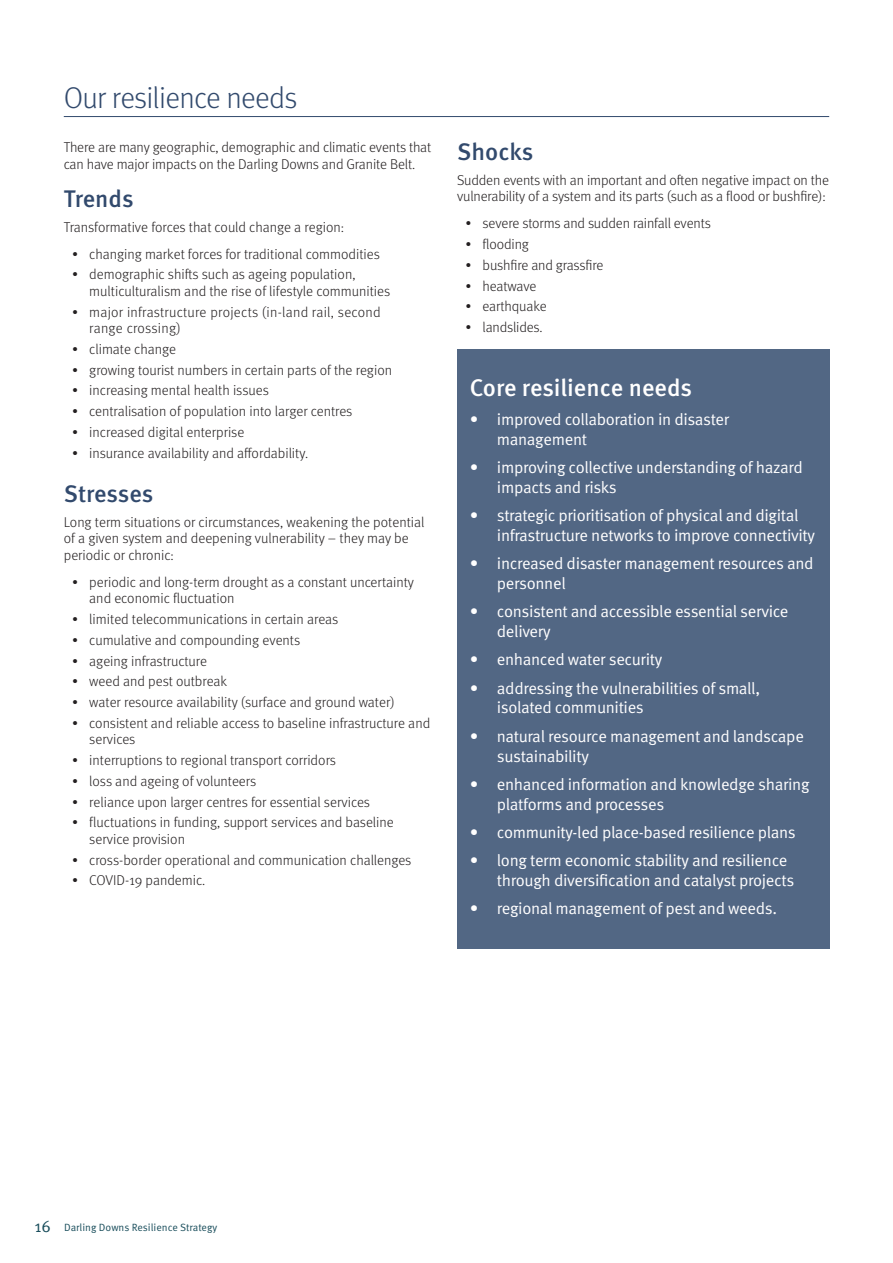
<style>
.page{position:relative;width:893px;height:1263px;background:#fff}
.page>*{position:absolute;margin:0;border:0;box-sizing:border-box;transform-origin:0 0}
.t1{font:300 30px "Meta Pro";letter-spacing:-.02em;color:#324a6d}
.t2{font:500 24px "Meta Pro";letter-spacing:-.005em;color:#324a6d}
.t3{font:500 24px "Meta Pro";letter-spacing:-.005em;color:#fff}
.t4{font:16.5px/19.8px "Meta Pro Norm";letter-spacing:-.02em;color:#fff}
.body{font:300 14.25px/16.5px "Meta Pro";color:#231f20}
.body-2{font:300 14.25px/16.5px "Meta Pro";letter-spacing:.02em;color:#231f20}
.t5{font:10.5px "Meta Pro Norm";color:#1a4e5c}
.s1{font-size:16.5px}
</style>
<div class="page">
<div style="left:457px;top:349px;width:372px;height:599px;background:#526784"></div>
<hr style="left:892px;top:561px;width:1px;height:498px;background:#324a6d">
<hr style="left:64px;top:116px;width:765px;height:1px;background:#324a6d">
<h1 class="t1" style="left:64px;top:76px;width:235px">Our resilience needs</h1>
<p class="body" style="left:64px;top:139px;width:369px">There are many geographic, demographic and climatic events that can have major impacts on the Darling Downs and Granite Belt.</p>
<h2 class="t2" style="left:64px;top:180px;width:71px">Trends</h2>
<p class="body" style="left:64px;top:218px;width:282px">Transformative forces that could change a region:</p>
<p class="body" style="left:72px;top:245px;width:309px">• changing market forces for traditional commodities</p>
<p class="body" style="left:89px;top:266px;width:302px;text-indent:-17px">• demographic shifts such as ageing population, multiculturalism and the rise of lifestyle communities</p>
<p class="body-2" style="left:89px;top:303px;width:293px;text-indent:-17px">• major infrastructure projects (in-land rail, second range crossing)</p>
<p class="body" style="left:72px;top:340px;width:105px">• climate change</p>
<p class="body" style="left:72px;top:361px;width:321px">• growing tourist numbers in certain parts of the region</p>
<p class="body" style="left:72px;top:382px;width:198px">• increasing mental health issues</p>
<p class="body" style="left:72px;top:402px;width:282px">• centralisation of population into larger centres</p>
<p class="body" style="left:72px;top:423px;width:173px">• increased digital enterprise</p>
<p class="body" style="left:72px;top:444px;width:238px">• insurance availability and affordability.</p>
<h2 class="t2" style="left:64px;top:475px;width:91px">Stresses</h2>
<p class="body" style="left:64px;top:513px;width:362px">Long term situations or circumstances, weakening the potential of a given system and deepening vulnerability – they may be periodic or chronic:</p>
<p class="body" style="left:89px;top:573px;width:326px;text-indent:-17px">• periodic and long-term drought as a constant uncertainty and economic fluctuation</p>
<p class="body" style="left:72px;top:610px;width:267px">• limited telecommunications in certain areas</p>
<p class="body" style="left:72px;top:631px;width:229px">• cumulative and compounding events</p>
<p class="body" style="left:72px;top:652px;width:136px">• ageing infrastructure</p>
<p class="body" style="left:72px;top:672px;width:156px">• weed and pest outbreak</p>
<p class="body" style="left:72px;top:693px;width:324px">• water resource availability (surface and ground water)</p>
<p class="body" style="left:89px;top:714px;width:342px;text-indent:-17px">• consistent and reliable access to baseline infrastructure and services</p>
<p class="body" style="left:72px;top:751px;width:265px">• interruptions to regional transport corridors</p>
<p class="body" style="left:72px;top:772px;width:185px">• loss and ageing of volunteers</p>
<p class="body" style="left:72px;top:793px;width:299px">• reliance upon larger centres for essential services</p>
<p class="body" style="left:89px;top:813px;width:306px;text-indent:-17px">• fluctuations in funding, support services and baseline service provision</p>
<p class="body" style="left:72px;top:851px;width:341px">• cross-border operational and communication challenges</p>
<p class="body" style="left:72px;top:871px;width:135px">• COVID-19 pandemic.</p>
<h2 class="t2" style="left:457px;top:133px;width:78px">Shocks</h2>
<p class="body" style="left:457px;top:171px;width:374px">Sudden events with an important and often negative impact on the vulnerability of a system and its parts (such as a flood or bushfire):</p>
<p class="body" style="left:466px;top:215px;width:247px">• severe storms and sudden rainfall events</p>
<p class="body" style="left:466px;top:235px;width:65px">• flooding</p>
<p class="body" style="left:466px;top:256px;width:139px">• bushfire and grassfire</p>
<p class="body" style="left:466px;top:277px;width:72px">• heatwave</p>
<p class="body" style="left:466px;top:298px;width:83px">• earthquake</p>
<p class="body" style="left:466px;top:318px;width:79px">• landslides.</p>
<h2 class="t3" style="left:470px;top:370px;width:224px">Core resilience needs</h2>
<p class="t4" style="left:497px;top:408px;width:234px;text-indent:-27px">• improved collaboration in disaster management</p>
<p class="t4" style="left:497px;top:456px;width:308px;text-indent:-27px">• improving collective understanding of hazard impacts and risks</p>
<p class="t4" style="left:497px;top:504px;width:320px;text-indent:-27px">• strategic prioritisation of physical and digital infrastructure networks to improve connectivity</p>
<p class="t4" style="left:497px;top:552px;width:318px;text-indent:-27px">• increased disaster management resources and personnel</p>
<p class="t4" style="left:497px;top:600px;width:293px;text-indent:-27px">• consistent and accessible essential service delivery</p>
<p class="t4" style="left:470px;top:649px;width:194px">• enhanced water security</p>
<p class="t4" style="left:497px;top:677px;width:265px;text-indent:-27px">• addressing the vulnerabilities of small, isolated communities</p>
<p class="t4" style="left:497px;top:725px;width:309px;text-indent:-27px">• natural resource management and landscape sustainability</p>
<p class="t4" style="left:497px;top:773px;width:314px;text-indent:-27px">• enhanced information and knowledge sharing platforms and processes</p>
<p class="t4" style="left:470px;top:821px;width:328px">• community-led place-based resilience plans</p>
<p class="t4" style="left:497px;top:849px;width:299px;text-indent:-27px">• long term economic stability and resilience through diversification and catalyst projects</p>
<p class="t4" style="left:470px;top:898px;width:309px">• regional management of pest and weeds.</p>
<p class="t5" style="left:34px;top:1219px;width:185px"><span class="s1">16</span> Darling Downs Resilience Strategy</p>
</div>
